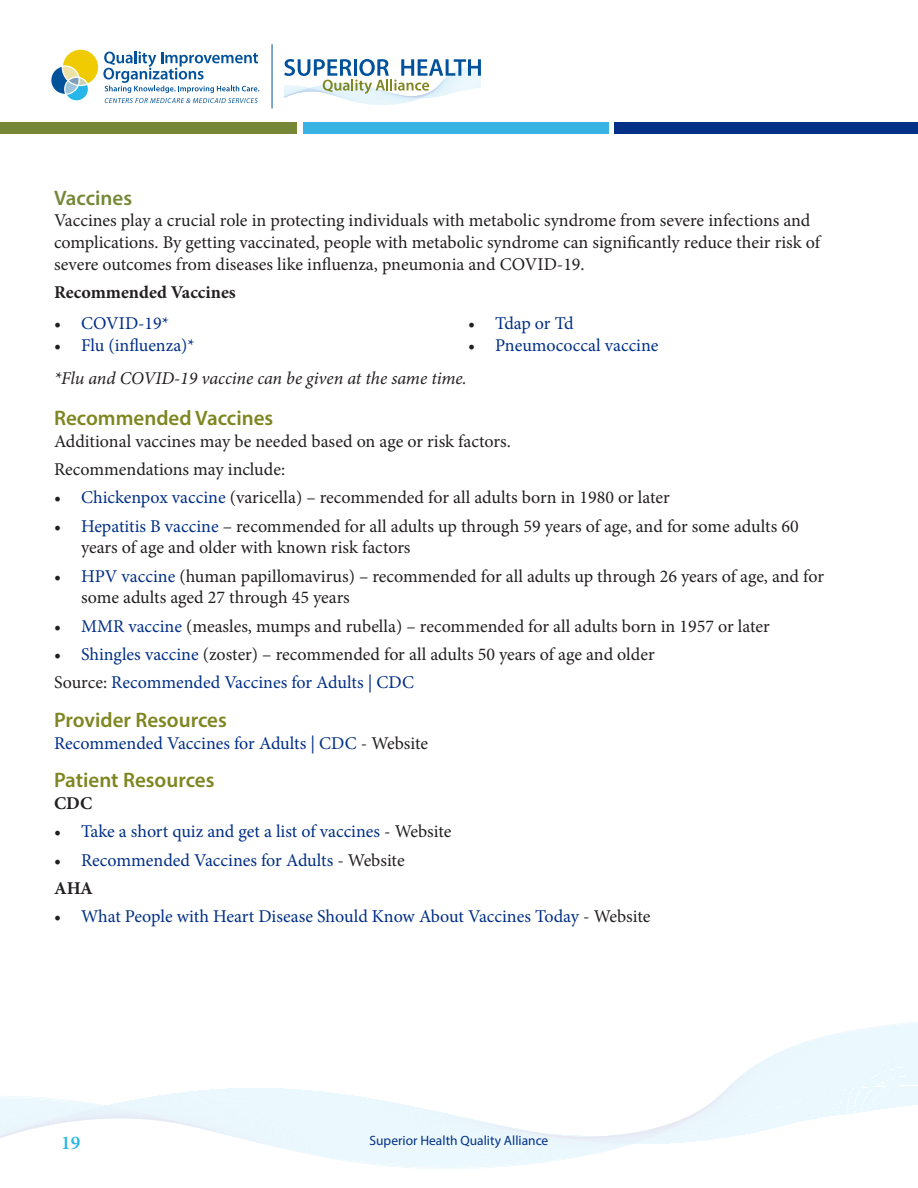
<style>
.page{position:relative;width:918px;height:1188px;background:#fff}
.page>*{position:absolute;margin:0;border:0;box-sizing:border-box;transform-origin:0 0}
.Story_headline_green{font:600 21px "Myriad Pro";color:#7e8620}
.Story_headline_green-2{font:600 21px "Myriad Pro";color:#768838}
.text{font:600 19.5px "Minion Pro";color:#26b6ea}
.t1{font:18px/21.6px "Minion Pro";color:#231f20}
.t2{font:18px "Minion Pro";color:#002f87}
.t3{font:italic 18px "Minion Pro";letter-spacing:-.005em;color:#231f20}
.t4{font:700 18px "Minion Pro";color:#231f20}
.t5{font:13.5px "Myriad Pro";color:#003186}
.s1{color:#231f20}
.s2{color:#002f87}
</style>
<div class="page">
<svg style="left:0;top:1022px;width:918px;height:147px"></svg>
<svg style="left:51px;top:49px;width:208px;height:54px"></svg>
<hr style="left:272px;top:44px;width:1px;height:64px;background:#01529a">
<svg style="left:284px;top:59px;width:197px;height:46px"></svg>
<div style="left:0;top:122px;width:297px;height:11px;background:#768838"></div>
<div style="left:303px;top:122px;width:306px;height:11px;background:#38b3e4"></div>
<div style="left:615px;top:122px;width:303px;height:11px;background:#003186"></div>
<p class="Story_headline_green-2" style="left:54px;top:184px;width:80px">Vaccines</p>
<p class="t1" style="left:54px;top:210px;width:768px">Vaccines play a crucial role in protecting individuals with metabolic syndrome from severe infections and complications. By getting vaccinated, people with metabolic syndrome can significantly reduce their risk of severe outcomes from diseases like influenza, pneumonia and COVID-19.</p>
<p class="t4" style="left:54px;top:279px;width:183px">Recommended Vaccines</p>
<p class="t2" style="left:54px;top:311px;width:117px"><span class="s1">•</span> COVID-19*</p>
<p class="t2" style="left:54px;top:333px;width:142px"><span class="s1">•</span> Flu (influenza)*</p>
<p class="t2" style="left:468px;top:311px;width:107px"><span class="s1">•</span> Tdap or Td</p>
<p class="t2" style="left:468px;top:333px;width:192px"><span class="s1">•</span> Pneumococcal vaccine</p>
<p class="t3" style="left:54px;top:366px;width:414px">*Flu and COVID-19 vaccine can be given at the same time.</p>
<p class="Story_headline_green" style="left:54px;top:405px;width:221px">Recommended Vaccines</p>
<p class="t1" style="left:54px;top:430px;width:458px">Additional vaccines may be needed based on age or risk factors.</p>
<p class="t1" style="left:54px;top:459px;width:233px">Recommendations may include:</p>
<p class="t1" style="left:54px;top:487px;width:617px">• <span class="s2">Chickenpox vaccine</span> (varicella) – recommended for all adults born in 1980 or later</p>
<p class="t1" style="left:81px;top:515px;width:719px;text-indent:-27px">• <span class="s2">Hepatitis B vaccine</span> – recommended for all adults up through 59 years of age, and for some adults 60 years of age and older with known risk factors</p>
<p class="t1" style="left:81px;top:565px;width:745px;text-indent:-27px">• <span class="s2">HPV vaccine</span> (human papillomavirus) – recommended for all adults up through 26 years of age, and for some adults aged 27 through 45 years</p>
<p class="t1" style="left:54px;top:615px;width:717px">• <span class="s2">MMR vaccine</span> (measles, mumps and rubella) – recommended for all adults born in 1957 or later</p>
<p class="t1" style="left:54px;top:644px;width:602px">• <span class="s2">Shingles vaccine</span> (zoster) – recommended for all adults 50 years of age and older</p>
<p class="t2" style="left:54px;top:671px;width:362px"><span class="s1">Source:</span> Recommended Vaccines for Adults | CDC</p>
<p class="Story_headline_green" style="left:54px;top:707px;width:174px">Provider Resources</p>
<p class="t2" style="left:54px;top:731px;width:376px">Recommended Vaccines for Adults | CDC <span class="s1">- Website</span></p>
<p class="Story_headline_green" style="left:54px;top:767px;width:162px">Patient Resources</p>
<p class="t4" style="left:54px;top:791px;width:40px">CDC</p>
<p class="t2" style="left:54px;top:820px;width:399px"><span class="s1">•</span> Take a short quiz and get a list of vaccines <span class="s1">- Website</span></p>
<p class="t2" style="left:54px;top:848px;width:352px"><span class="s1">•</span> Recommended Vaccines for Adults <span class="s1">- Website</span></p>
<p class="t4" style="left:54px;top:876px;width:40px">AHA</p>
<p class="t2" style="left:54px;top:905px;width:598px"><span class="s1">•</span> What People with Heart Disease Should Know About Vaccines Today <span class="s1">- Website</span></p>
<p class="text" style="left:61px;top:1129px;width:21px">19</p>
<p class="t5" style="left:370px;top:1132px;width:180px">Superior Health Quality Alliance</p>
</div>
